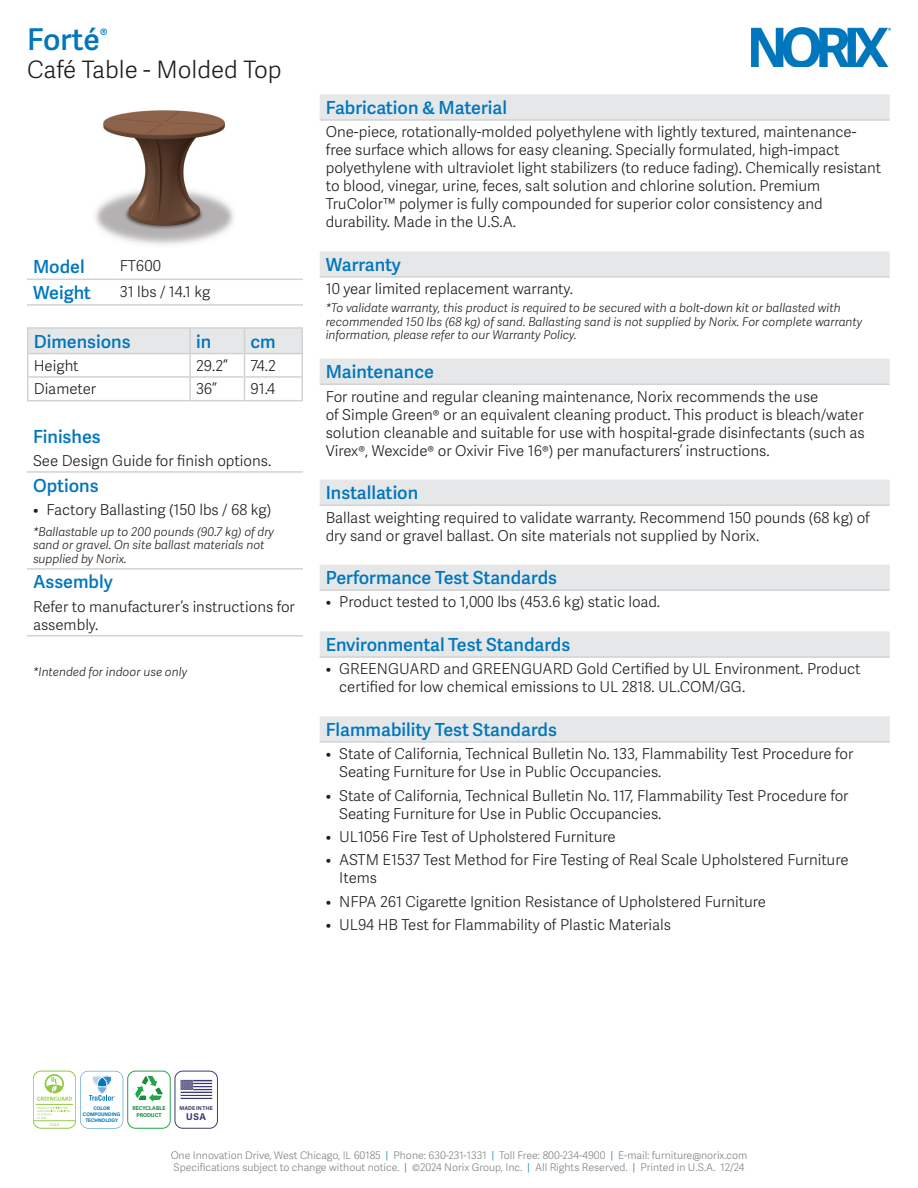
<style>
.page{position:relative;width:918px;height:1188px;background:#fff}
.page>*{position:absolute;margin:0;border:0;box-sizing:border-box;transform-origin:0 0}
.t1{font:600 30px "Adelle Sans";letter-spacing:-.005em;color:#0077bd}
.t2{font:300 24px "Adelle Sans";color:#231f20}
.t3{font:600 18px "Adelle Sans";color:#0077bd}
.t4{font:300 15px/18px "Adelle Sans";color:#231f20}
.t5{font:italic 300 12px/13.5px "Adelle Sans";color:#231f20}
.t6{font:300 10.5px/12px "Adelle Sans";color:#808285}
.t7{font:700 9.3px "Adelle Sans";color:#3d3b6e}
.t8{font:700 5.25px/6.3px "Adelle Sans";color:#1a8b3d;text-align:center}
.t9{font:700 5.25px "Adelle Sans";color:#3d3b6e}
.t10{font:700 4.8px/5.8px "Adelle Sans";color:#0077bd;text-align:center}
.s1{color:#0077bd}
</style>
<div class="page">
<img style="left:752px;top:27px;width:139px;height:40px">
<svg style="left:320px;top:94px;width:570px;height:647px"></svg>
<hr style="left:320px;top:119px;width:570px;height:2px;background:#d1d2d4">
<hr style="left:320px;top:276px;width:570px;height:2px;background:#d1d2d4">
<hr style="left:320px;top:384px;width:570px;height:1px;background:#d1d2d4">
<hr style="left:320px;top:504px;width:570px;height:2px;background:#d1d2d4">
<hr style="left:320px;top:589px;width:570px;height:2px;background:#d1d2d4">
<hr style="left:320px;top:656px;width:570px;height:2px;background:#d1d2d4">
<hr style="left:320px;top:741px;width:570px;height:2px;background:#d1d2d4">
<hr style="left:27px;top:279px;width:87px;height:1px;background:#d1d2d4">
<hr style="left:114px;top:279px;width:189px;height:1px;background:#d1d2d4">
<hr style="left:27px;top:304px;width:87px;height:2px;background:#d1d2d4">
<hr style="left:114px;top:304px;width:189px;height:2px;background:#d1d2d4">
<img style="left:95px;top:110px;width:139px;height:135px">
<hr style="left:27px;top:327px;width:163px;height:2px;background:#d1d2d4">
<hr style="left:190px;top:327px;width:54px;height:2px;background:#d1d2d4">
<hr style="left:244px;top:327px;width:59px;height:2px;background:#d1d2d4">
<svg style="left:27px;top:329px;width:276px;height:71px"></svg>
<hr style="left:27px;top:400px;width:163px;height:1px;background:#d1d2d4">
<hr style="left:190px;top:400px;width:54px;height:1px;background:#d1d2d4">
<hr style="left:244px;top:400px;width:59px;height:1px;background:#d1d2d4">
<hr style="left:27px;top:471px;width:276px;height:2px;background:#d1d2d4">
<hr style="left:27px;top:568px;width:276px;height:2px;background:#d1d2d4">
<hr style="left:27px;top:635px;width:276px;height:2px;background:#d1d2d4">
<div style="left:127px;top:1071px;width:43px;height:57px;border:1px solid #23a649;border-radius:8px"></div>
<svg style="left:134px;top:1075px;width:29px;height:27px"></svg>
<div style="left:33px;top:1071px;width:43px;height:57px;border:1px solid #92c947;border-radius:8px"></div>
<hr style="left:33px;top:1120px;width:43px;height:1px;background:#92c947">
<hr style="left:36px;top:1104px;width:37px;height:1px;background:#92c947">
<svg style="left:37px;top:1074px;width:35px;height:27px"></svg>
<svg style="left:37px;top:1107px;width:34px;height:19px"></svg>
<svg style="left:80px;top:1071px;width:43px;height:57px"></svg>
<div style="left:175px;top:1071px;width:43px;height:57px;border:1px solid #3d3b6e;border-radius:8px"></div>
<svg style="left:181px;top:1080px;width:31px;height:19px"></svg>
<p class="t1" style="left:27px;top:17px;width:82px">Forté<sup>®</sup></p>
<p class="t2" style="left:27px;top:53px;width:256px">Café Table - Molded Top</p>
<p class="t3" style="left:33px;top:254px;width:53px">Model</p>
<p class="t4" style="left:120px;top:256px;width:43px">FT600</p>
<p class="t3" style="left:33px;top:279px;width:60px">Weight</p>
<p class="t4" style="left:120px;top:282px;width:92px">31 lbs / 14.1 kg</p>
<p class="t3" style="left:34px;top:328px;width:98px">Dimensions</p>
<p class="t3" style="left:196px;top:328px;width:17px">in</p>
<p class="t3" style="left:250px;top:328px;width:27px">cm</p>
<p class="t4" style="left:34px;top:356px;width:46px">Height</p>
<p class="t4" style="left:196px;top:356px;width:33px">29.2”</p>
<p class="t4" style="left:250px;top:356px;width:27px">74.2</p>
<p class="t4" style="left:34px;top:380px;width:64px">Diameter</p>
<p class="t4" style="left:196px;top:380px;width:22px">36”</p>
<p class="t4" style="left:250px;top:380px;width:26px">91.4</p>
<p class="t3" style="left:33px;top:423px;width:69px">Finishes</p>
<p class="t4" style="left:33px;top:451px;width:240px">See Design Guide for finish options.</p>
<p class="t3" style="left:33px;top:472px;width:67px">Options</p>
<p class="t4" style="left:33px;top:500px;width:240px">• Factory Ballasting (150 lbs / 68 kg)</p>
<p class="t5" style="left:33px;top:524px;width:243px">*Ballastable up to 200 pounds (90.7 kg) of dry sand or gravel. On site ballast materials not supplied by Norix.</p>
<p class="t3" style="left:33px;top:569px;width:81px">Assembly</p>
<p class="t4" style="left:33px;top:597px;width:263px">Refer to manufacturer’s instructions for assembly.</p>
<p class="t5" style="left:33px;top:665px;width:156px">*Intended for indoor use only</p>
<p class="t3" style="left:326px;top:94px;width:183px">Fabrication &amp; Material</p>
<p class="t4" style="left:326px;top:122px;width:557px">One-piece, rotationally-molded polyethylene with lightly textured, maintenance&shy;free surface which allows for easy cleaning. Specially formulated, high-impact polyethylene with ultraviolet light stabilizers (to reduce fading). Chemically resistant to blood, vinegar, urine, feces, salt solution and chlorine solution. Premium TruColor™ polymer is fully compounded for superior color consistency and durability. Made in the U.S.A.</p>
<p class="t3" style="left:326px;top:251px;width:77px">Warranty</p>
<p class="t4" style="left:326px;top:279px;width:249px">10 year limited replacement warranty.</p>
<p class="t5" style="left:326px;top:301px;width:538px">*To validate warranty, this product is required to be secured with a bolt-down kit or ballasted with recommended 150 lbs (68 kg) of sand. Ballasting sand is not supplied by Norix. For complete warranty information, please refer to our Warranty Policy.</p>
<p class="t3" style="left:326px;top:359px;width:110px">Maintenance</p>
<p class="t4" style="left:326px;top:387px;width:494px">For routine and regular cleaning maintenance, Norix recommends the use</p>
<p class="t4" style="left:326px;top:405px;width:541px;text-align:justify">of Simple Green® or an equivalent cleaning product. This product is bleach/water solution cleanable and suitable for use with hospital-grade disinfectants (such as Virex®, Wexcide® or Oxivir Five 16®) per manufacturers’ instructions.</p>
<p class="t3" style="left:326px;top:480px;width:94px">Installation</p>
<p class="t4" style="left:326px;top:508px;width:546px">Ballast weighting required to validate warranty. Recommend 150 pounds (68 kg) of dry sand or gravel ballast. On site materials not supplied by Norix.</p>
<p class="t3" style="left:326px;top:565px;width:233px">Performance Test Standards</p>
<p class="t4" style="left:326px;top:593px;width:336px">• Product tested to 1,000 lbs (453.6 kg) static load.</p>
<p class="t3" style="left:326px;top:632px;width:246px">Environmental Test Standards</p>
<p class="t4" style="left:339px;top:660px;width:523px;text-indent:-14px">• GREENGUARD and GREENGUARD Gold Certified by UL Environment. Product certified for low chemical emissions to UL 2818. UL.COM/GG.</p>
<p class="t3" style="left:326px;top:716px;width:233px">Flammability Test Standards</p>
<p class="t4" style="left:339px;top:744px;width:516px;text-indent:-14px">• State of California, Technical Bulletin No. 133, Flammability Test Procedure for<br>Seating Furniture for Use in Public Occupancies.</p>
<p class="t4" style="left:339px;top:786px;width:511px;text-indent:-14px">• State of California, Technical Bulletin No. 117, Flammability Test Procedure for<br>Seating Furniture for Use in Public Occupancies.</p>
<p class="t4" style="left:326px;top:827px;width:292px">• UL1056 Fire Test of Upholstered Furniture</p>
<p class="t4" style="left:339px;top:850px;width:511px;text-indent:-14px">• ASTM E1537 Test Method for Fire Testing of Real Scale Upholstered Furniture<br>Items</p>
<p class="t4" style="left:326px;top:892px;width:442px">• NFPA 261 Cigarette Ignition Resistance of Upholstered Furniture</p>
<p class="t4" style="left:326px;top:915px;width:347px">• UL94 HB Test for Flammability of Plastic Materials</p>
<p class="t10" style="left:83px;top:1105px;width:39px">COLOR<br>COMPOUNDING<br>TECHNOLOGY</p>
<p class="t9" style="left:180px;top:1105px;width:35px">MADE IN THE</p>
<p class="t8" style="left:132px;top:1105px;width:35px">RECYCLABLE<br>PRODUCT</p>
<p class="t7" style="left:186px;top:1109px;width:21px">USA</p>
<p class="t6" style="left:171px;top:1148px;width:578px">One Innovation Drive, West Chicago, IL 60185 <span class="s1">|</span> Phone: 630-231-1331 <span class="s1">|</span> Toll Free: 800-234-4900 <span class="s1">|</span> E-mail: furniture@norix.com<br>Specifications subject to change without notice. <span class="s1">|</span> ©2024 Norix Group, Inc. <span class="s1">|</span> All Rights Reserved. <span class="s1">|</span> Printed in U.S.A. 12/24</p>
</div>
